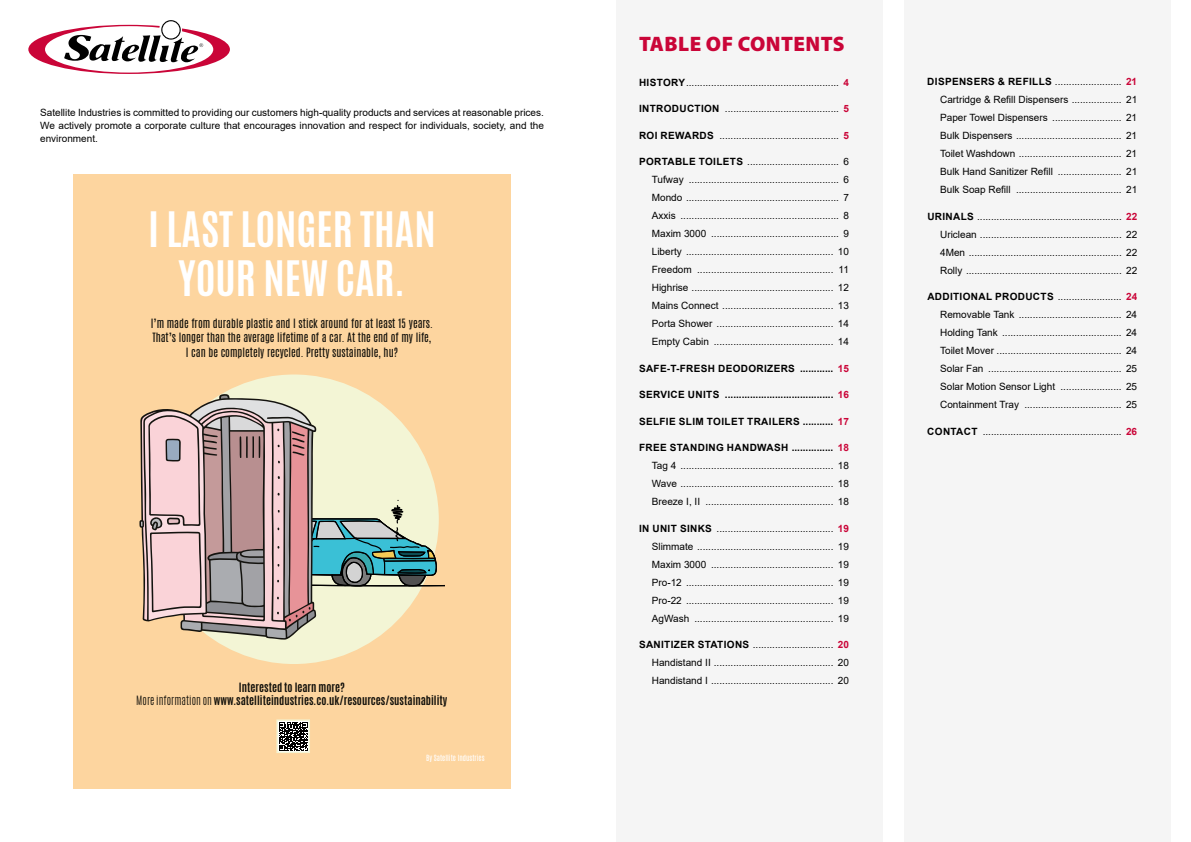
<style>
.page{position:relative;width:1191px;height:842px;background:#fff}
.page>*{position:absolute;margin:0;border:0;box-sizing:border-box;transform-origin:0 0}
.t1{font:700 40.8px/49px "Antonio";color:#fff;text-align:center}
.t2{font:900 21px "Myriad Pro";letter-spacing:.02em;color:#ca0538}
.t3{font:10.7px/14.3px "Antonio";color:#13110b;text-align:center}
.t4{font:700 10.7px/13.2px "Antonio";color:#13110b;text-align:center}
.t5{font:10px/18px "Arial";color:#000;text-align:justify}
.t6{font:700 10px "Arial";letter-spacing:.035em;color:#000}
.t7{font:7.2px "Antonio";color:#fff}
.s1{font-weight:300}
.s2{font-weight:700}
.s3{font-weight:700;color:#ca0538}
.s4{color:#ca0538}
</style>
<div class="page">
<div style="left:616px;top:0;width:266px;height:842px;background:#f5f5f5"></div>
<div style="left:904px;top:0;width:266px;height:842px;background:#f5f5f5"></div>
<svg style="left:28px;top:20px;width:202px;height:54px"></svg>
<div style="left:73px;top:174px;width:438px;height:614px;background:#fdd59f"></div>
<div style="left:149px;top:374px;width:290px;height:290px;background:#f3f5d5;border-radius:50%"></div>
<svg style="left:141px;top:396px;width:304px;height:242px"></svg>
<div style="left:277px;top:721px;width:32px;height:31px;background:#fff"></div>
<svg style="left:279px;top:722px;width:29px;height:29px"></svg>
<div style="left:276px;top:719px;width:34px;height:34px;border:1px solid #f3f5d5"></div>
<p class="t5" style="left:40px;top:106px;width:505px;line-height:13px">Satellite Industries is committed to providing our customers high-quality products and services at reasonable prices.<br>We actively promote a corporate culture that encourages innovation and respect for individuals, society, and the environment.</p>
<h1 class="t1" style="left:148px;top:206px;width:289px">I LAST LONGER THAN<br>YOUR NEW CAR.</h1>
<p class="t3" style="left:151px;top:316px;width:284px">I’m made from durable plastic and I stick around for at least 15 years.<br>That’s longer than the average lifetime of a car. At the end of my life,<br>I can be completely recycled. Pretty sustainable, hu?</p>
<p class="t4" style="left:136px;top:681px;width:313px">Interested to learn more?<br><span class="s1">More information on</span> www.satelliteindustries.co.uk/resources/sustainability</p>
<p class="t7" style="left:426px;top:753px;width:60px">By Satellite Industries</p>
<h2 class="t2" style="left:639px;top:30px;width:207px">TABLE OF CONTENTS</h2>
<p class="t5" style="left:639px;top:73px;width:211px"><span class="s2">HISTORY</span>....................................................... <span class="s3">4</span></p>
<p class="t5" style="left:639px;top:100px;width:211px"><span class="s2">INTRODUCTION</span> ......................................... <span class="s3">5</span></p>
<p class="t5" style="left:639px;top:126px;width:211px"><span class="s2">ROI REWARDS</span> ........................................... <span class="s3">5</span></p>
<p class="t5" style="left:652px;top:153px;width:199px;text-indent:-13px"><span class="s2">PORTABLE TOILETS</span> ................................. 6<br>Tufway ...................................................... 6<br>Mondo ....................................................... 7<br>Axxis ......................................................... 8<br>Maxim 3000 .............................................. 9<br>Liberty ..................................................... 10<br>Freedom ................................................. 11<br>Highrise ................................................... 12<br>Mains Connect ........................................ 13<br>Porta Shower .......................................... 14<br>Empty Cabin ........................................... 14</p>
<p class="t6" style="left:639px;top:361px;width:211px">SAFE-T-FRESH DEODORIZERS ............ <span class="s4">15</span></p>
<p class="t6" style="left:639px;top:388px;width:211px">SERVICE UNITS ....................................... <span class="s4">16</span></p>
<p class="t6" style="left:639px;top:414px;width:211px">SELFIE SLIM TOILET TRAILERS ........... <span class="s4">17</span></p>
<p class="t5" style="left:652px;top:439px;width:199px;text-indent:-13px"><span class="s2">FREE STANDING HANDWASH ...............</span> <span class="s3">18<br></span>Tag 4 ....................................................... 18<br>Wave ....................................................... 18<br>Breeze I, II .............................................. 18</p>
<p class="t5" style="left:652px;top:519px;width:199px;text-indent:-13px"><span class="s2">IN UNIT SINKS</span> .......................................... <span class="s3">19<br></span>Slimmate ................................................. 19<br>Maxim 3000 ............................................ 19<br>Pro-12 ..................................................... 19<br>Pro-22 ..................................................... 19<br>AgWash .................................................. 19</p>
<p class="t5" style="left:652px;top:636px;width:199px;text-indent:-13px"><span class="s2">SANITIZER STATIONS</span> ............................. <span class="s3">20<br></span>Handistand II ........................................... 20<br>Handistand I ............................................ 20</p>
<p class="t5" style="left:940px;top:73px;width:199px;text-indent:-13px"><span class="s2">DISPENSERS &amp; REFILLS</span> ........................ <span class="s3">21<br></span>Cartridge &amp; Refill Dispensers .................. 21<br>Paper Towel Dispensers ......................... 21<br>Bulk Dispensers ...................................... 21<br>Toilet Washdown ..................................... 21<br>Bulk Hand Sanitizer Refill ....................... 21<br>Bulk Soap Refill ...................................... 21</p>
<p class="t5" style="left:940px;top:207px;width:199px;text-indent:-13px"><span class="s2">URINALS</span> .................................................... <span class="s3">22<br></span>Uriclean ................................................... 22<br>4Men ....................................................... 22<br>Rolly ........................................................ 22</p>
<p class="t5" style="left:940px;top:288px;width:199px;text-indent:-13px"><span class="s2">ADDITIONAL PRODUCTS</span> ....................... <span class="s3">24<br></span>Removable Tank ..................................... 24<br>Holding Tank ........................................... 24<br>Toilet Mover ............................................. 24<br>Solar Fan ................................................ 25<br>Solar Motion Sensor Light ...................... 25<br>Containment Tray ................................... 25</p>
<p class="t5" style="left:927px;top:422px;width:211px"><span class="s2">CONTACT</span> .................................................. <span class="s3">26</span></p>
</div>
